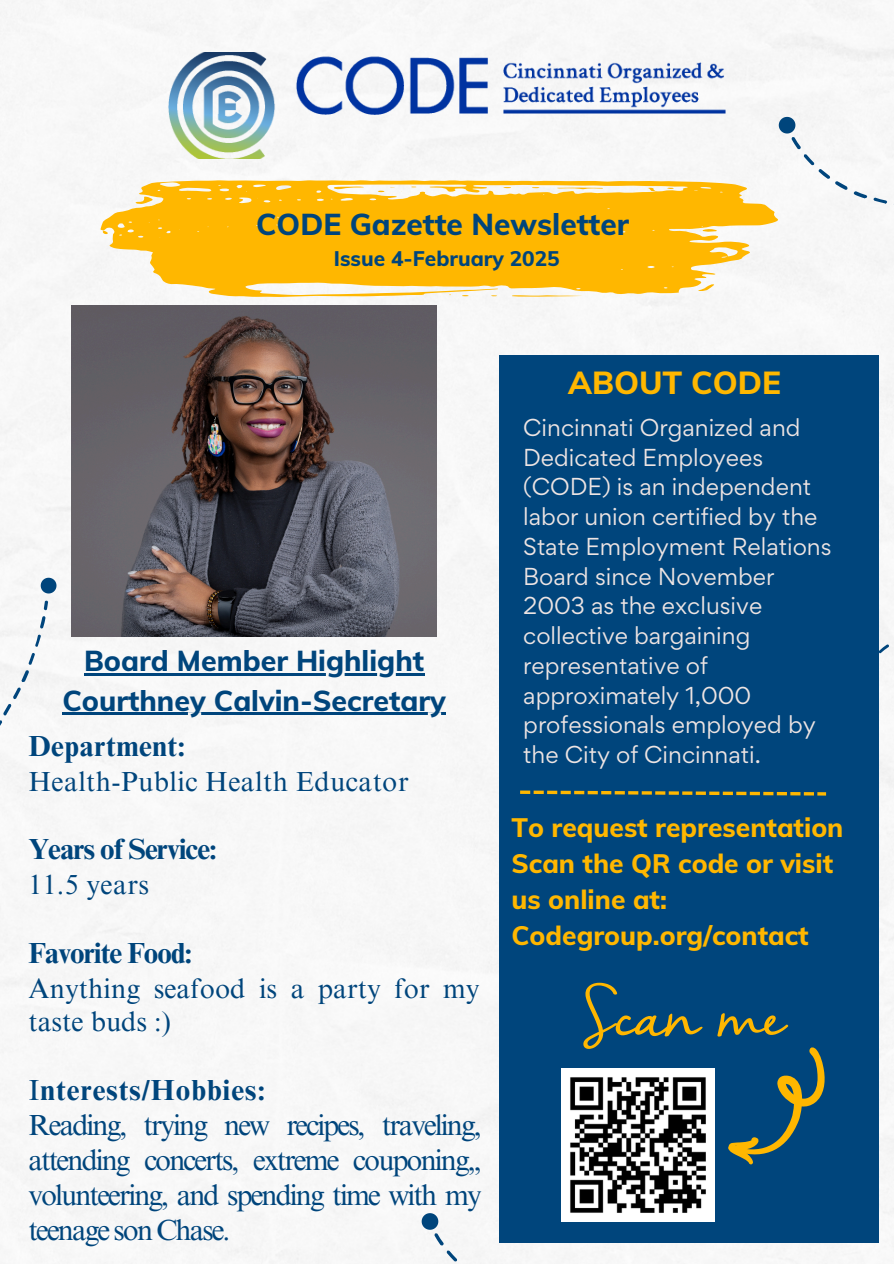
<style>
.page{position:relative;width:894px;height:1264px;background:#fff}
.page>*{position:absolute;margin:0;border:0;box-sizing:border-box;transform-origin:0 0}
.t1{font:31.5px "RTL Bayan Black";color:#ffb700}
.t2{font:29.85px "RTL Bayan Black";color:#00457c}
.t3{font:29.1px/34.8px "Times NRMT Pro";letter-spacing:-.065em;color:#00457c}
.t4{font:700 29.1px "Times NRMT Pro";letter-spacing:-.035em;color:#00457c}
.t5{font:700 29.1px "Times NRMT Pro";letter-spacing:.015em;color:#00457c}
.t6{font:28.5px "RTL Bayan Black";color:#00457c}
.t7{font:27.6px/33.8px "Times NRMT Pro";letter-spacing:.005em;color:#00457c}
.t8{font:26.4px/36px "RTL Bayan Black";color:#ffb700}
.t9{font:21.9px/29.7px "Gordita";color:#ede4e3}
.t10{font:20.85px "RTL Bayan Black";color:#00457c}
.s1{font-weight:700}
</style>
<div class="page">
<img style="left:0;top:0;width:893px;height:1263px">
<svg style="left:41px;top:577px;width:15px;height:16px"></svg>
<svg style="left:0;top:600px;width:48px;height:204px"></svg>
<svg style="left:100px;top:180px;width:678px;height:117px;fill:#ffb700"></svg>
<svg style="left:512px;top:295px;width:70px;height:2px"></svg>
<svg style="left:135px;top:197px;width:18px;height:7px"></svg>
<svg style="left:698px;top:284px;width:16px;height:7px"></svg>
<svg style="left:702px;top:229px;width:15px;height:3px"></svg>
<svg style="left:102px;top:230px;width:6px;height:4px"></svg>
<svg style="left:333px;top:186px;width:31px;height:3px"></svg>
<svg style="left:556px;top:187px;width:47px;height:2px"></svg>
<svg style="left:647px;top:188px;width:9px;height:3px"></svg>
<svg style="left:667px;top:187px;width:6px;height:2px"></svg>
<div style="left:498px;top:355px;width:380px;height:887px;background:#00457c"></div>
<svg style="left:520px;top:790px;width:10px;height:4px"></svg>
<svg style="left:533px;top:790px;width:10px;height:4px"></svg>
<svg style="left:547px;top:790px;width:10px;height:4px"></svg>
<svg style="left:560px;top:790px;width:10px;height:4px"></svg>
<svg style="left:574px;top:790px;width:10px;height:4px"></svg>
<svg style="left:587px;top:791px;width:105px;height:3px"></svg>
<svg style="left:695px;top:791px;width:10px;height:4px"></svg>
<svg style="left:709px;top:791px;width:10px;height:4px"></svg>
<svg style="left:722px;top:791px;width:10px;height:4px"></svg>
<svg style="left:736px;top:791px;width:10px;height:4px"></svg>
<svg style="left:749px;top:791px;width:10px;height:4px"></svg>
<svg style="left:763px;top:791px;width:10px;height:4px"></svg>
<svg style="left:776px;top:520px;width:117px;height:325px"></svg>
<img style="left:168px;top:53px;width:557px;height:105px">
<svg style="left:422px;top:1180px;width:287px;height:83px"></svg>
<svg style="left:728px;top:1047px;width:97px;height:117px"></svg>
<svg style="left:583px;top:982px;width:119px;height:66px"></svg>
<svg style="left:717px;top:1013px;width:71px;height:23px"></svg>
<img style="left:561px;top:1068px;width:153px;height:153px">
<img style="left:72px;top:305px;width:364px;height:331px">
<hr style="left:84px;top:673px;width:340px;height:2px;background:#00457c">
<hr style="left:62px;top:712px;width:383px;height:3px;background:#00457c">
<svg style="left:778px;top:117px;width:115px;height:161px"></svg>
<p class="t2" style="left:256px;top:205px;width:374px">CODE Gazette Newsletter</p>
<p class="t10" style="left:334px;top:245px;width:227px">Issue 4-February 2025</p>
<p class="t1" style="left:568px;top:362px;width:214px">ABOUT CODE</p>
<h1 class="t9" style="left:523px;top:412px;width:309px">Cincinnati Organized and<br>Dedicated Employees (CODE) is an independent labor union certified by the<br>State Employment Relations<br>Board since November<br>2003 as the exclusive collective bargaining representative of approximately 1,000 professionals employed by</h1>
<p class="t6" style="left:84px;top:642px;width:341px">Board Member Highlight</p>
<p class="t6" style="left:62px;top:682px;width:384px">Courthney Calvin-Secretary</p>
<p class="t5" style="left:28px;top:734px;width:158px">Department:</p>
<h1 class="t9" style="left:523px;top:739px;width:239px">the City of Cincinnati.</h1>
<p class="t7" style="left:28px;top:767px;width:381px">Health-Public Health Educator</p>
<p class="t4" style="left:28px;top:838px;width:190px">Years of Service:</p>
<p class="t7" style="left:28px;top:871px;width:122px">11.5 years</p>
<h4 class="t4" style="left:28px;top:941px;width:165px">Favorite Food:</h4>
<h4 class="t7" style="left:28px;top:974px;width:452px">Anything seafood is a party for my taste buds :)</h4>
<p class="t3" style="left:28px;top:1076px;width:454px">I<span class="s1">nterests/Hobbies:<br></span>Reading, trying new recipes, traveling, attending concerts, extreme couponing,, volunteering, and spending time with my teenage son Chase.</p>
<h2 class="t8" style="left:511px;top:808px;width:333px">To request representation<br>Scan the QR code or visit us online at:<br>Codegroup.org/contact</h2>
</div>
